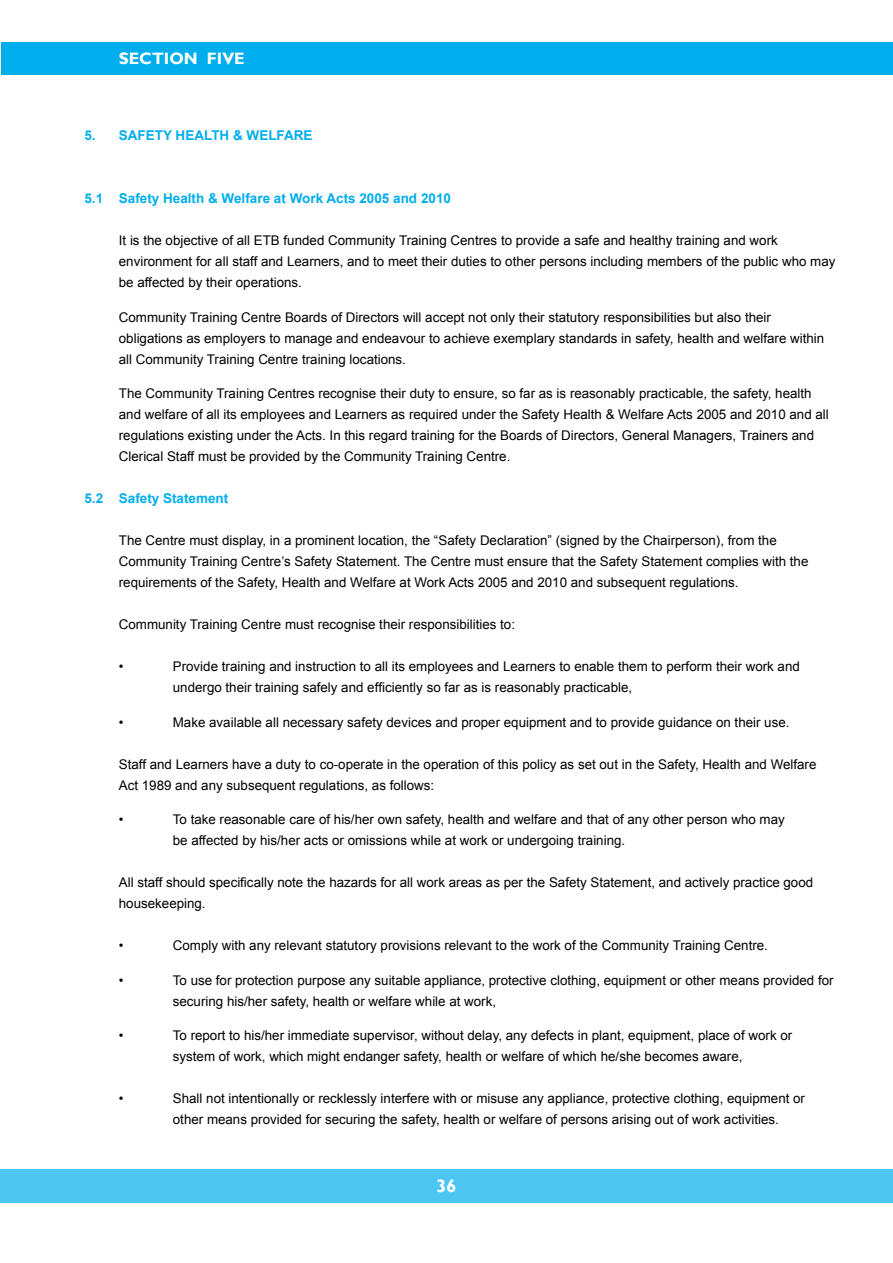
<style>
.page{position:relative;width:893px;height:1263px;background:#fff}
.page>*{position:absolute;margin:0;border:0;box-sizing:border-box;transform-origin:0 0}
.t1{font:700 18px "Gill Sans";color:#fff}
.t2{font:700 16.5px "Gill Sans";color:#fff}
.t3{font:700 13.5px "Arial";color:#00aeed}
.t4{font:13.35px/21px "Arial";color:#000}
</style>
<div class="page">
<div style="left:1px;top:42px;width:891px;height:33px;background:#00aeed"></div>
<div style="left:0;top:1169px;width:893px;height:34px;background:#4dc6f2"></div>
<p class="t2" style="left:119px;top:48px;width:127px">SECTION FIVE</p>
<p class="t3" style="left:84px;top:126px;width:13px">5.</p>
<p class="t3" style="left:119px;top:126px;width:195px">SAFETY HEALTH &amp; WELFARE</p>
<p class="t3" style="left:84px;top:189px;width:20px">5.1</p>
<p class="t3" style="left:84px;top:489px;width:20px">5.2</p>
<p class="t3" style="left:119px;top:189px;width:334px">Safety Health &amp; Welfare at Work Acts 2005 and 2010</p>
<p class="t4" style="left:119px;top:230px;width:718px">It is the objective of all ETB funded Community Training Centres to provide a safe and healthy training and work environment for all staff and Learners, and to meet their duties to other persons including members of the public who may be affected by their operations.</p>
<p class="t4" style="left:119px;top:306px;width:707px">Community Training Centre Boards of Directors will accept not only their statutory responsibilities but also their obligations as employers to manage and endeavour to achieve exemplary standards in safety, health and welfare within all Community Training Centre training locations.</p>
<p class="t4" style="left:119px;top:383px;width:711px">The Community Training Centres recognise their duty to ensure, so far as is reasonably practicable, the safety, health and welfare of all its employees and Learners as required under the Safety Health &amp; Welfare Acts 2005 and 2010 and all regulations existing under the Acts. In this regard training for the Boards of Directors, General Managers, Trainers and Clerical Staff must be provided by the Community Training Centre.</p>
<p class="t3" style="left:119px;top:489px;width:111px">Safety Statement</p>
<p class="t4" style="left:119px;top:530px;width:691px">The Centre must display, in a prominent location, the “Safety Declaration” (signed by the Chairperson), from the<br>Community Training Centre’s Safety Statement. The Centre must ensure that the Safety Statement complies with the requirements of the Safety, Health and Welfare at Work Acts 2005 and 2010 and subsequent regulations.</p>
<p class="t4" style="left:119px;top:614px;width:398px">Community Training Centre must recognise their responsibilities to:</p>
<p class="t4" style="left:119px;top:656px;width:6px">•</p>
<p class="t4" style="left:173px;top:656px;width:628px">Provide training and instruction to all its employees and Learners to enable them to perform their work and undergo their training safely and efficiently so far as is reasonably practicable,</p>
<p class="t4" style="left:119px;top:711px;width:6px">•</p>
<p class="t4" style="left:173px;top:711px;width:618px">Make available all necessary safety devices and proper equipment and to provide guidance on their use.</p>
<p class="t4" style="left:119px;top:753px;width:699px">Staff and Learners have a duty to co-operate in the operation of this policy as set out in the Safety, Health and Welfare<br>Act 1989 and any subsequent regulations, as follows:</p>
<p class="t4" style="left:119px;top:809px;width:6px">•</p>
<p class="t4" style="left:173px;top:809px;width:613px">To take reasonable care of his/her own safety, health and welfare and that of any other person who may be affected by his/her acts or omissions while at work or undergoing training.</p>
<p class="t4" style="left:119px;top:872px;width:696px">All staff should specifically note the hazards for all work areas as per the Safety Statement, and actively practice good housekeeping.</p>
<p class="t4" style="left:119px;top:935px;width:6px">•</p>
<p class="t4" style="left:173px;top:935px;width:597px">Comply with any relevant statutory provisions relevant to the work of the Community Training Centre.</p>
<p class="t4" style="left:119px;top:969px;width:6px">•</p>
<p class="t4" style="left:173px;top:969px;width:662px">To use for protection purpose any suitable appliance, protective clothing, equipment or other means provided for securing his/her safety, health or welfare while at work,</p>
<p class="t4" style="left:119px;top:1025px;width:6px">•</p>
<p class="t4" style="left:173px;top:1025px;width:621px">To report to his/her immediate supervisor, without delay, any defects in plant, equipment, place of work or system of work, which might endanger safety, health or welfare of which he/she becomes aware,</p>
<p class="t4" style="left:119px;top:1088px;width:6px">•</p>
<p class="t4" style="left:173px;top:1088px;width:634px">Shall not intentionally or recklessly interfere with or misuse any appliance, protective clothing, equipment or other means provided for securing the safety, health or welfare of persons arising out of work activities.</p>
<h1 class="t1" style="left:437px;top:1175px;width:21px">36</h1>
</div>
